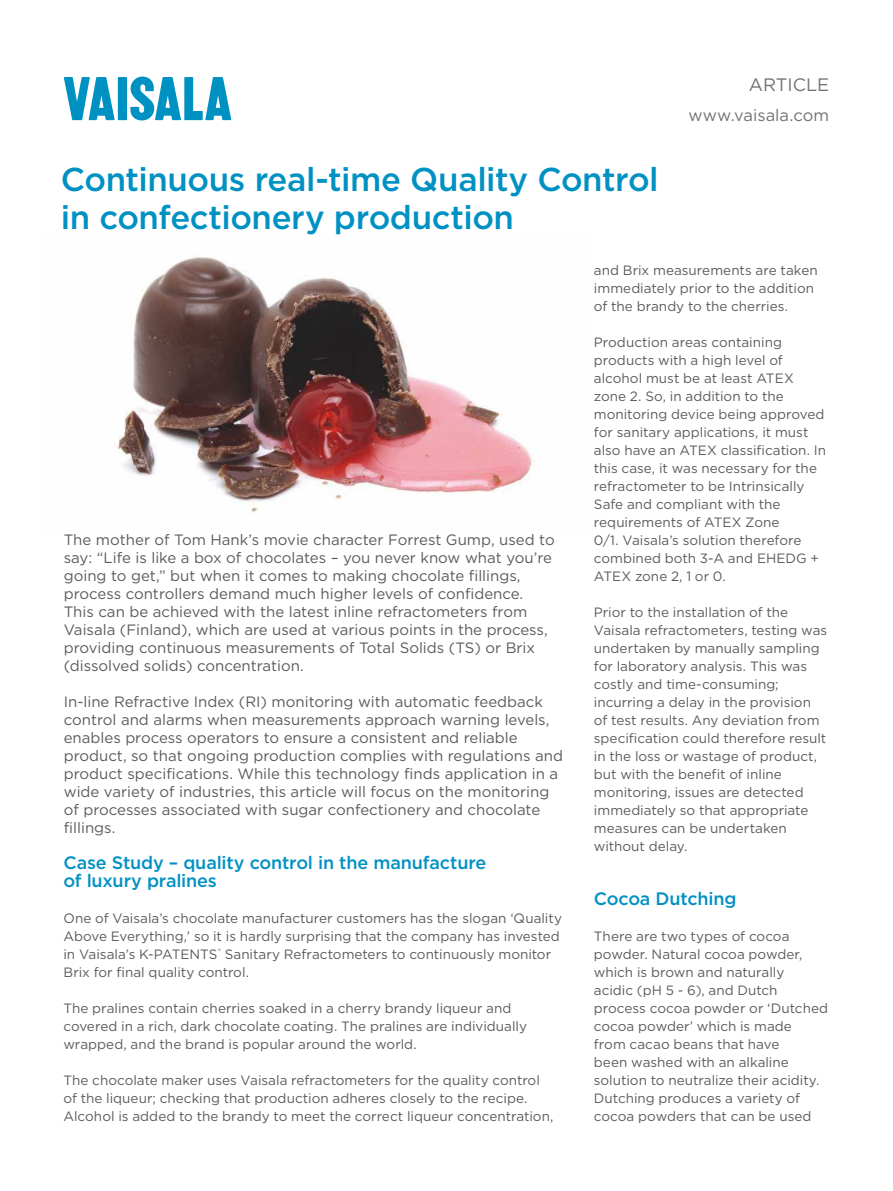
<style>
.page{position:relative;width:893px;height:1191px;background:#fff}
.page>*{position:absolute;margin:0;border:0;box-sizing:border-box;transform-origin:0 0}
.t1{font:500 33px/37.5px "Gotham";letter-spacing:-.015em;color:#0091c3}
.t2{font:500 18px/18px "Gotham";letter-spacing:-.01em;color:#0091c3}
.t3{font:18px "Gotham";letter-spacing:-.005em;color:#727272}
.t4{font:16.5px "Gotham";color:#727272}
.t5{font:15px/18px "Gotham";color:#5c5b5b}
.t6{font:13.5px/18px "Gotham";color:#5c5b5b}
</style>
<div class="page">
<svg style="left:64px;top:77px;width:51px;height:43px"></svg>
<div style="left:118px;top:77px;width:9px;height:43px;background:#0091c3"></div>
<svg style="left:130px;top:77px;width:101px;height:43px"></svg>
<img style="left:116px;top:257px;width:419px;height:257px">
<h2 class="t3" style="left:749px;top:73px;width:82px">ARTICLE</h2>
<h1 class="t1" style="left:61px;top:161px;width:599px">Continuous real-time Quality Control in confectionery production</h1>
<p class="t4" style="left:688px;top:105px;width:142px">www.vaisala.com</p>
<p class="t5" style="left:64px;top:530px;width:492px">The mother of Tom Hank’s movie character Forrest Gump, used to say: “Life is like a box of chocolates – you never know what you’re going to get,” but when it comes to making chocolate fillings, process controllers demand much higher levels of confidence.<br>This can be achieved with the latest inline refractometers from Vaisala (Finland), which are used at various points in the process, providing continuous measurements of Total Solids (TS) or Brix (dissolved solids) concentration.</p>
<p class="t5" style="left:64px;top:692px;width:501px">In-line Refractive Index (RI) monitoring with automatic feedback control and alarms when measurements approach warning levels, enables process operators to ensure a consistent and reliable product, so that ongoing production complies with regulations and product specifications. While this technology finds application in a wide variety of industries, this article will focus on the monitoring of processes associated with sugar confectionery and chocolate fillings.</p>
<h2 class="t2" style="left:63px;top:853px;width:424px">Case Study – quality control in the manufacture of luxury pralines</h2>
<p class="t6" style="left:63px;top:908px;width:500px">One of Vaisala’s chocolate manufacturer customers has the slogan ‘Quality Above Everything,’ so it is hardly surprising that the company has invested in Vaisala’s K-PATENTS<sup>®</sup> Sanitary Refractometers to continuously monitor Brix for final quality control.</p>
<p class="t6" style="left:63px;top:998px;width:465px">The pralines contain cherries soaked in a cherry brandy liqueur and covered in a rich, dark chocolate coating. The pralines are individually wrapped, and the brand is popular around the world.</p>
<p class="t6" style="left:63px;top:1070px;width:492px">The chocolate maker uses Vaisala refractometers for the quality control of the liqueur; checking that production adheres closely to the recipe.<br>Alcohol is added to the brandy to meet the correct liqueur concentration,</p>
<p class="t6" style="left:594px;top:260px;width:225px">and Brix measurements are taken immediately prior to the addition of the brandy to the cherries.</p>
<p class="t6" style="left:594px;top:332px;width:234px">Production areas containing products with a high level of alcohol must be at least ATEX zone 2. So, in addition to the monitoring device being approved for sanitary applications, it must also have an ATEX classification. In this case, it was necessary for the refractometer to be Intrinsically<br>Safe and compliant with the requirements of ATEX Zone<br>0/1. Vaisala’s solution therefore combined both 3-A and EHEDG +<br>ATEX zone 2, 1 or 0.</p>
<p class="t6" style="left:594px;top:602px;width:235px">Prior to the installation of the<br>Vaisala refractometers, testing was undertaken by manually sampling for laboratory analysis. This was costly and time-consuming; incurring a delay in the provision of test results. Any deviation from specification could therefore result in the loss or wastage of product, but with the benefit of inline monitoring, issues are detected immediately so that appropriate measures can be undertaken without delay.</p>
<h2 class="t2" style="left:594px;top:889px;width:144px">Cocoa Dutching</h2>
<p class="t6" style="left:594px;top:926px;width:236px">There are two types of cocoa powder. Natural cocoa powder, which is brown and naturally<br>acidic (pH 5 - 6), and Dutch process cocoa powder or ‘Dutched cocoa powder’ which is made<br>from cacao beans that have<br>been washed with an alkaline solution to neutralize their acidity.<br>Dutching produces a variety of cocoa powders that can be used</p>
</div>
